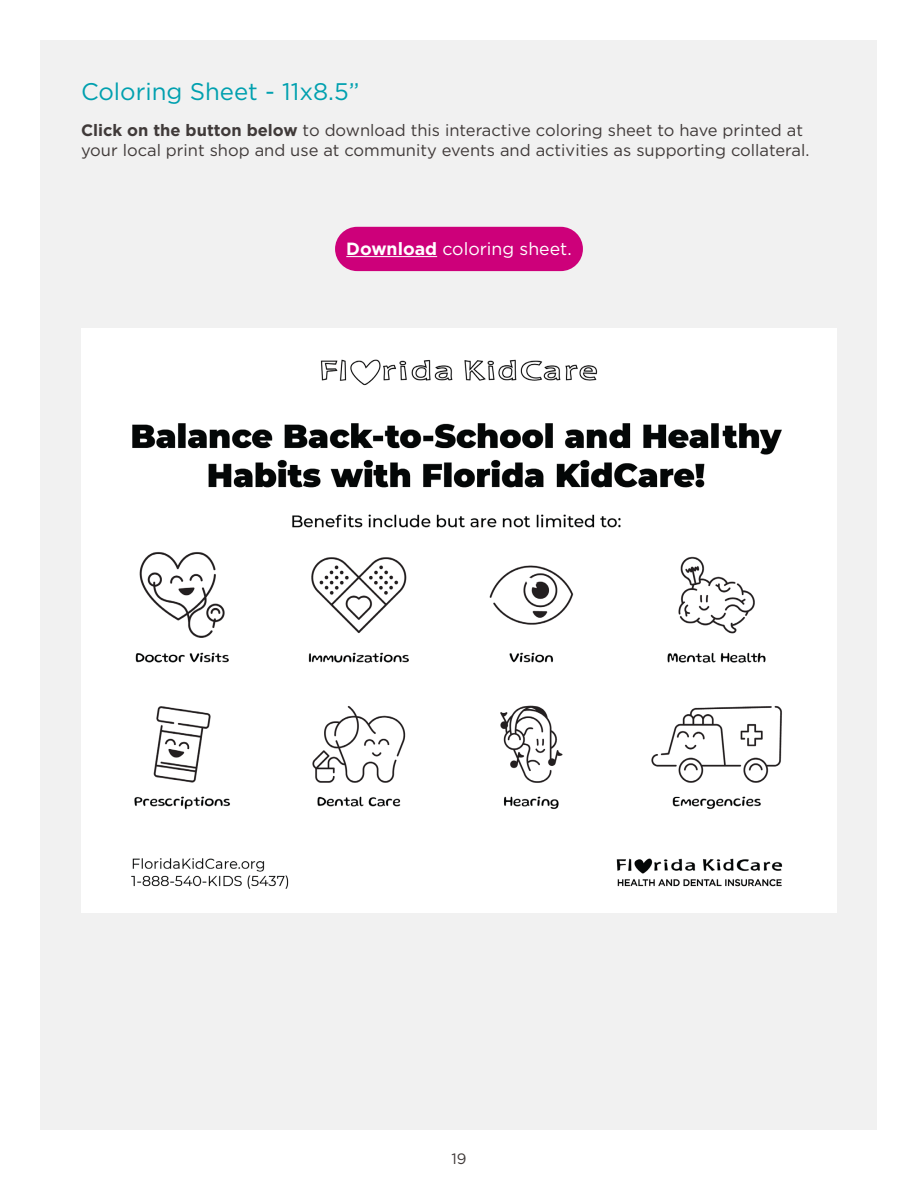
<style>
.page{position:relative;width:918px;height:1188px;background:#fff}
.page>*{position:absolute;margin:0;border:0;box-sizing:border-box;transform-origin:0 0}
.Body_copy{font:24px "Gotham";color:#00a0af}
.Body_copy-2{font:17.7px "Gotham";color:#fff}
.Body_copy-3{font:16.5px/19.8px "Gotham";color:#403a39}
.t1{font:15px "Gotham";color:#403a39}
.s1{font-weight:700}
</style>
<div class="page">
<div style="left:40px;top:40px;width:838px;height:1090px;background:#f1f1f1"></div>
<div style="left:335px;top:227px;width:248px;height:44px;background:#cd007a;border-radius:22px"></div>
<hr style="left:346px;top:256px;width:91px;height:1px;background:#fff">
<img style="left:81px;top:328px;width:756px;height:585px">
<p class="Body_copy" style="left:81px;top:76px;width:280px">Coloring Sheet - 11x8.5”</p>
<p class="Body_copy-3" style="left:81px;top:120px;width:727px"><span class="s1">Click on the button below</span> to download this interactive coloring sheet to have printed at your local print shop and use at community events and activities as supporting collateral.</p>
<p class="Body_copy-2" style="left:346px;top:237px;width:224px"><span class="s1">Download</span> coloring sheet.</p>
<p class="t1" style="left:451px;top:1149px;width:17px">19</p>
</div>
